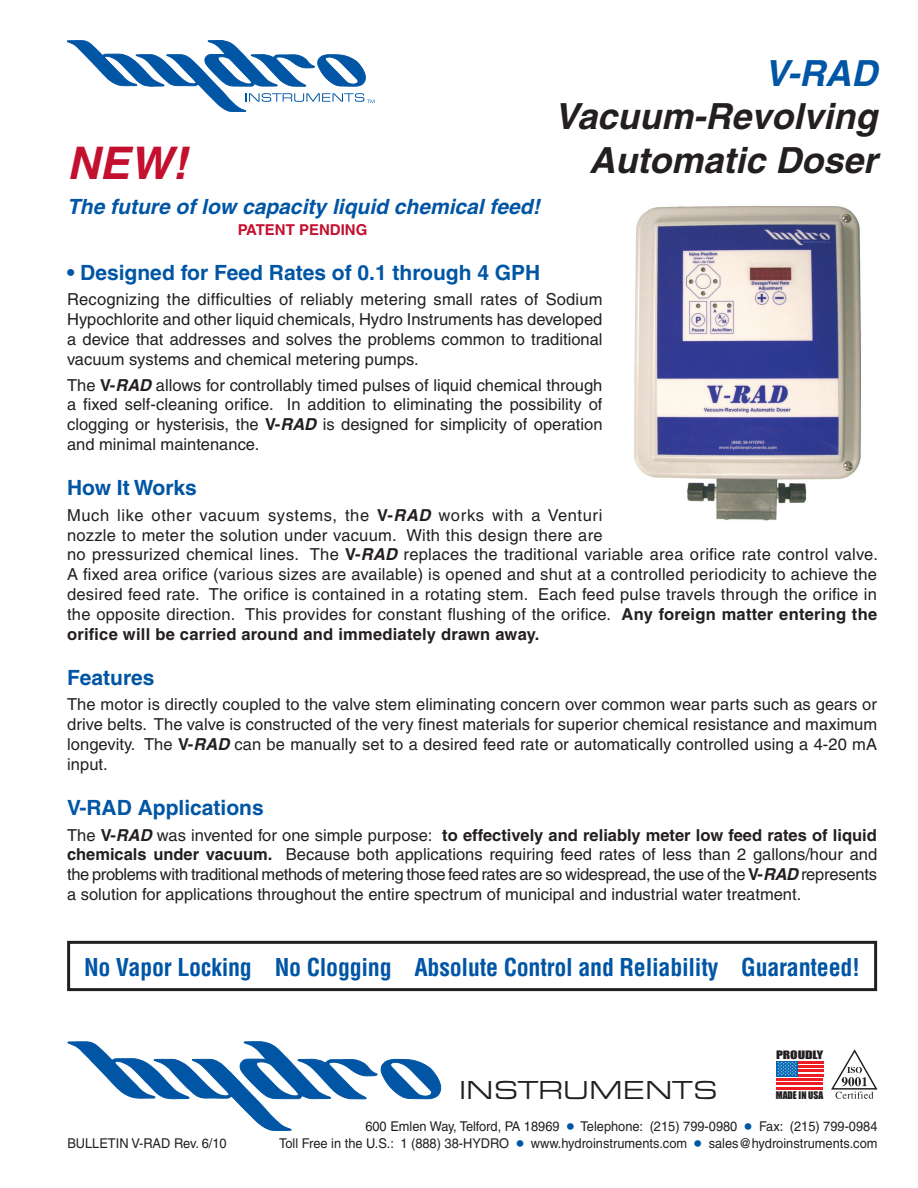
<style>
.page{position:relative;width:918px;height:1188px;background:#fff}
.page>*{position:absolute;margin:0;border:0;box-sizing:border-box;transform-origin:0 0}
.t1{font:italic 700 45px "Helvetica";color:#c3102f}
.t2{font:italic 700 36px "Helvetica";color:#231f20}
.t3{font:italic 700 36px "Helvetica";color:#0155a5}
.t4{font:27px "Eurostile Extended Roman DTC";color:#231f20}
.t5{font:700 condensed 24px "Helvetica";letter-spacing:-.01em;color:#0155a5}
.t6{font:700 21px "Helvetica";color:#0155a5}
.t7{font:italic 700 21px "Helvetica";color:#0155a5}
.t8{font:16.5px/19.8px "Helvetica";letter-spacing:.015em;color:#231f20;text-align:justify}
.t9{font:700 15px "Helvetica";color:#c3102f}
.t10{font:13.5px "Helvetica";color:#231f20;scale:.95 1}
.t11{font:10.65px "Impact";color:#231f20;scale:1.28 1}
.t12{font:9.75px "Impact";color:#231f20}
.s1{font-weight:700}
.s2{font-weight:700;font-style:italic}
.s3{font-size:21px;color:#0155a5}
</style>
<div class="page">
<svg style="left:67px;top:41px;width:307px;height:71px"></svg>
<div style="left:67px;top:941px;width:810px;height:50px;border:3px solid #231f20"></div>
<img style="left:634px;top:205px;width:227px;height:316px">
<svg style="left:68px;top:1042px;width:373px;height:89px"></svg>
<svg style="left:776px;top:1063px;width:47px;height:20px"></svg>
<hr style="left:798px;top:1061px;width:25px;height:2px;background:#ee1d23">
<hr style="left:798px;top:1065px;width:25px;height:2px;background:#ee1d23">
<hr style="left:798px;top:1070px;width:25px;height:2px;background:#ee1d23">
<hr style="left:798px;top:1074px;width:25px;height:2px;background:#ee1d23">
<hr style="left:776px;top:1078px;width:47px;height:3px;background:#ee1d23">
<hr style="left:776px;top:1083px;width:47px;height:2px;background:#ee1d23">
<hr style="left:776px;top:1087px;width:47px;height:2px;background:#ee1d23">
<svg style="left:776px;top:1061px;width:22px;height:15px"></svg>
<svg style="left:777px;top:1062px;width:19px;height:14px"></svg>
<svg style="left:831px;top:1049px;width:47px;height:50px"></svg>
<h2 class="t3" style="left:764px;top:52px;width:114px">V-RAD</h2>
<h2 class="t2" style="left:554px;top:95px;width:324px">Vacuum-Revolving</h2>
<h1 class="t1" style="left:67px;top:136px;width:121px">NEW!</h1>
<h2 class="t2" style="left:589px;top:138px;width:290px">Automatic Doser</h2>
<p class="t7" style="left:67px;top:193px;width:474px">The future of low capacity liquid chemical feed!</p>
<p class="t9" style="left:238px;top:220px;width:131px">PATENT PENDING</p>
<p class="t6" style="left:67px;top:259px;width:475px">• Designed for Feed Rates of 0.1 through 4 GPH</p>
<p class="t8" style="left:67px;top:290px;width:537px">Recognizing the difficulties of reliably metering small rates of Sodium Hypochlorite and other liquid chemicals, Hydro Instruments has developed a device that addresses and solves the problems common to traditional vacuum systems and chemical metering pumps.</p>
<p class="t8" style="left:67px;top:375px;width:537px">The <span class="s1">V-</span><span class="s2">RAD</span> allows for controllably timed pulses of liquid chemical through a fixed self-cleaning orifice. In addition to eliminating the possibility of clogging or hysterisis, the <span class="s1">V-</span><span class="s2">RAD</span> is designed for simplicity of operation and minimal maintenance.</p>
<p class="t6" style="left:67px;top:475px;width:131px">How It Works</p>
<p class="t8" style="left:67px;top:505px;width:812px;text-align:left">Much like other vacuum systems, the <span class="s1">V-</span><span class="s2">RAD</span> works with a Venturi<br>nozzle to meter the solution under vacuum. With this design there are<br>no pressurized chemical lines. The <span class="s1">V-</span><span class="s2">RAD</span> replaces the traditional variable area orifice rate control valve.<br>A fixed area orifice (various sizes are available) is opened and shut at a controlled periodicity to achieve the desired feed rate. The orifice is contained in a rotating stem. Each feed pulse travels through the orifice in the opposite direction. This provides for constant flushing of the orifice. <span class="s1">Any foreign matter entering the orifice will be carried around and immediately drawn away.</span></p>
<p class="t6" style="left:67px;top:664px;width:89px">Features</p>
<p class="t8" style="left:67px;top:695px;width:812px">The motor is directly coupled to the valve stem eliminating concern over common wear parts such as gears or drive belts. The valve is constructed of the very finest materials for superior chemical resistance and maximum longevity. The <span class="s1">V-</span><span class="s2">RAD</span> can be manually set to a desired feed rate or automatically controlled using a 4-20 mA input.</p>
<p class="t6" style="left:67px;top:795px;width:198px">V-RAD Applications</p>
<p class="t8" style="left:67px;top:825px;width:812px">The <span class="s1">V-</span><span class="s2">RAD</span> was invented for one simple purpose: <span class="s1">to effectively and reliably meter low feed rates of liquid chemicals under vacuum.</span> Because both applications requiring feed rates of less than 2 gallons/hour and the problems with traditional methods of metering those feed rates are so widespread, the use of the <span class="s1">V-</span><span class="s2">RAD</span> represents a solution for applications throughout the entire spectrum of municipal and industrial water treatment.</p>
<h3 class="t5" style="left:84px;top:952px;width:778px">No Vapor Locking No Clogging Absolute Control and Reliability Guaranteed!</h3>
<p class="t11" style="left:776px;top:1047px;width:38px">PROUDLY</p>
<p class="t12" style="left:776px;top:1088px;width:49px">MADE IN USA</p>
<h3 class="t4" style="left:459px;top:1075px;width:260px">INSTRUMENTS</h3>
<p class="t10" style="left:365px;top:1119px;width:541px">600 Emlen Way, Telford, PA 18969 <span class="s3">•</span> Telephone: (215) 799-0980 <span class="s3">•</span> Fax: (215) 799-0984</p>
<p class="t10" style="left:67px;top:1135px;width:169px">BULLETIN V-RAD Rev. 6/10</p>
<p class="t10" style="left:279px;top:1135px;width:631px">Toll Free in the U.S.: 1 (888) 38-HYDRO <span class="s3">•</span> www.hydroinstruments.com <span class="s3">•</span> sales@hydroinstruments.com</p>
</div>
